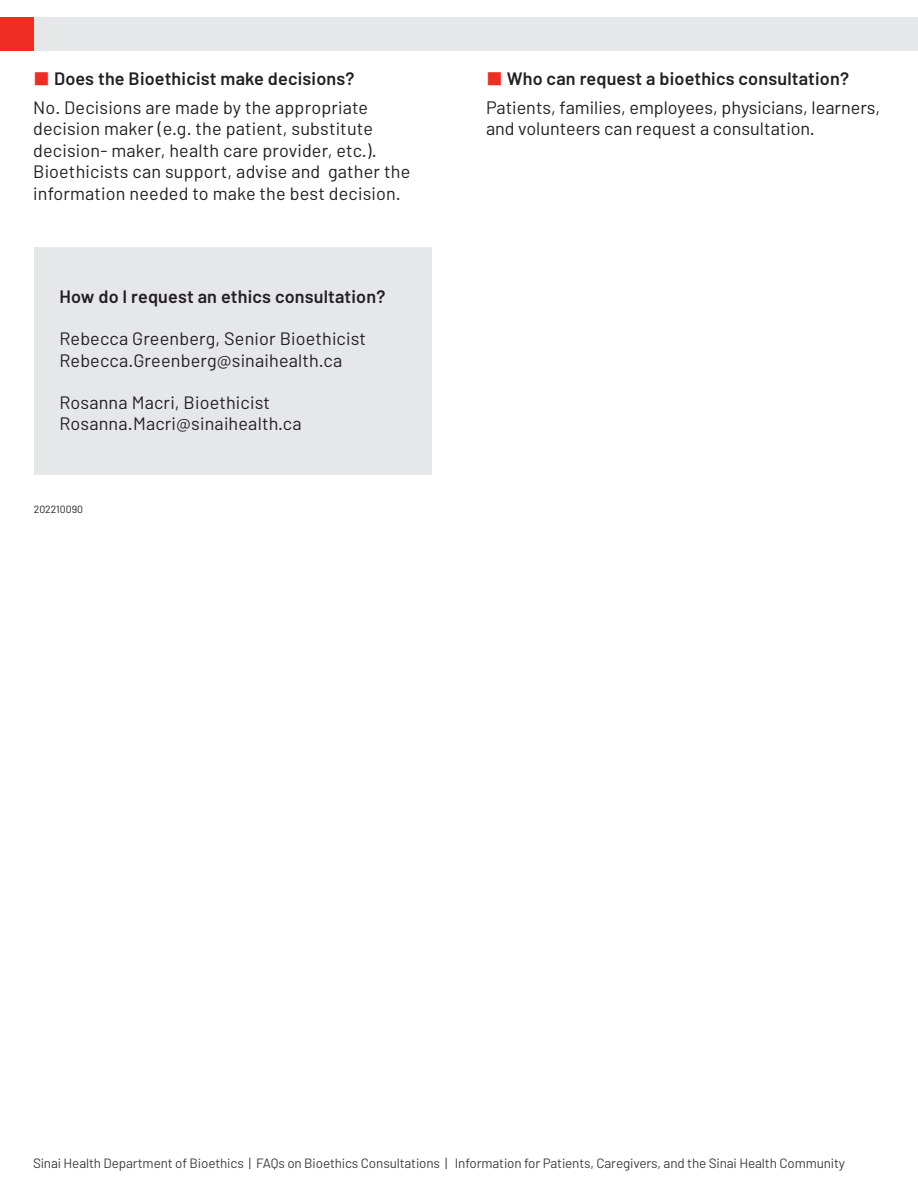
<style>
.page{position:relative;width:918px;height:1188px;background:#fff}
.page>*{position:absolute;margin:0;border:0;box-sizing:border-box;transform-origin:0 0}
.t1{font:18px/21.6px "Barlow";letter-spacing:.01em;color:#231f20}
.t2{font:600 18px "Barlow";letter-spacing:.01em;color:#231f20}
.t3{font:13.5px "Barlow";letter-spacing:-.01em;color:#3e3e3f}
.t4{font:10.5px "Barlow";color:#231f20}
.s1{color:#ee2e22}
</style>
<div class="page">
<div style="left:34px;top:247px;width:397px;height:227px;background:#e6e7e9"></div>
<div style="left:34px;top:17px;width:884px;height:34px;background:#e6e7e9"></div>
<div style="left:0;top:17px;width:34px;height:34px;background:#ee2e22"></div>
<p class="t2" style="left:33px;top:66px;width:323px"><span class="s1">■</span> Does the Bioethicist make decisions?</p>
<p class="t1" style="left:33px;top:96px;width:379px">No. Decisions are made by the appropriate decision maker (e.g. the patient, substitute decision- maker, health care provider, etc.).<br>Bioethicists can support, advise and gather the information needed to make the best decision.</p>
<p class="t2" style="left:59px;top:284px;width:328px">How do I request an ethics consultation?</p>
<p class="t1" style="left:59px;top:328px;width:308px">Rebecca Greenberg, Senior Bioethicist</p>
<p class="t1" style="left:59px;top:349px;width:284px">Rebecca.Greenberg@sinaihealth.ca</p>
<p class="t1" style="left:59px;top:391px;width:212px">Rosanna Macri, Bioethicist</p>
<p class="t1" style="left:59px;top:413px;width:244px">Rosanna.Macri@sinaihealth.ca</p>
<p class="t4" style="left:34px;top:502px;width:51px">202210090</p>
<p class="t2" style="left:486px;top:66px;width:365px"><span class="s1">■</span> Who can request a bioethics consultation?</p>
<p class="t1" style="left:486px;top:96px;width:396px">Patients, families, employees, physicians, learners, and volunteers can request a consultation.</p>
<p class="t3" style="left:33px;top:1155px;width:814px">Sinai Health Department of Bioethics | FAQs on Bioethics Consultations | Information for Patients, Caregivers, and the Sinai Health Community</p>
</div>
